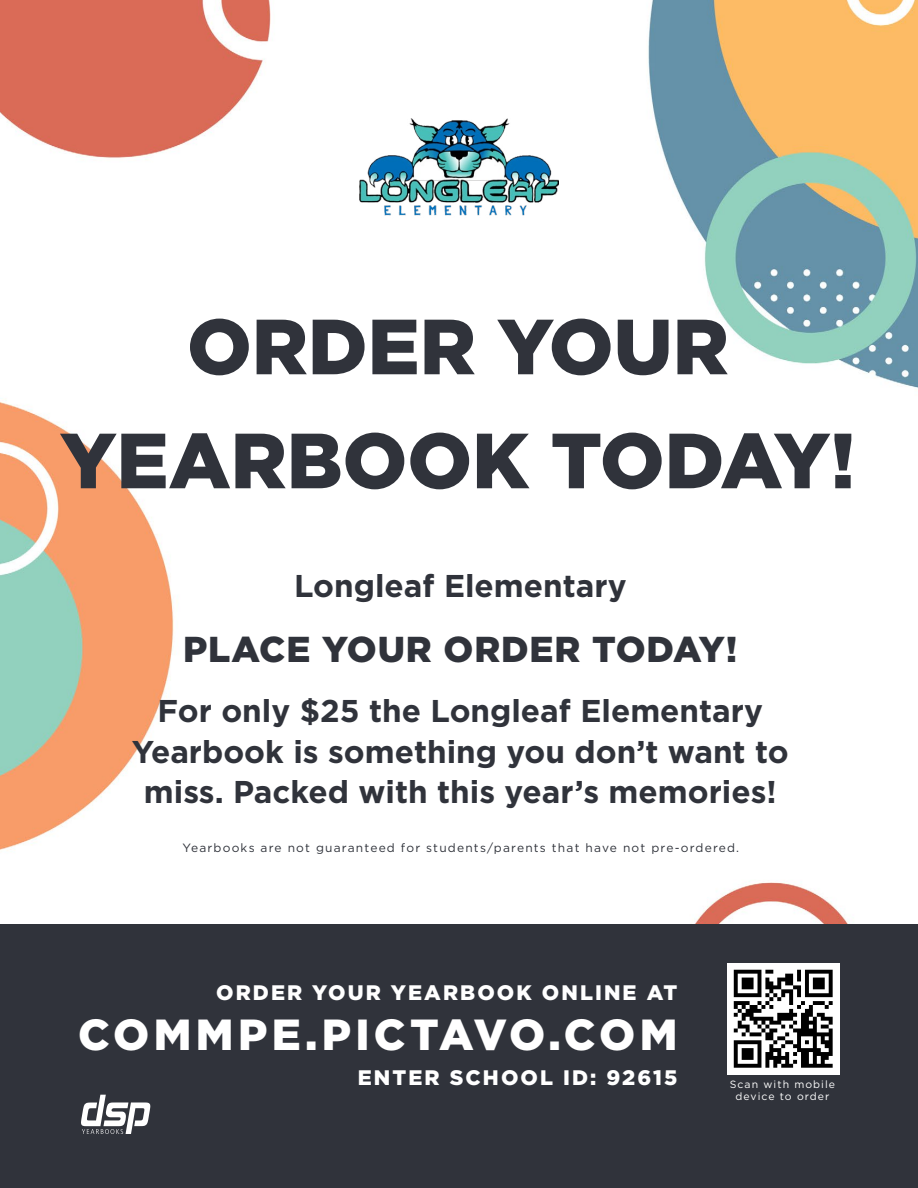
<style>
.page{position:relative;width:918px;height:1188px;background:#fff}
.page>*{position:absolute;margin:0;border:0;box-sizing:border-box;transform-origin:0 0}
.t1{font:900 78px/114px "Gotham";color:#30333b;text-align:center}
.t2{font:900 43.5px "Gotham";letter-spacing:.1em;color:#fff}
.t3{font:900 36px "Gotham";letter-spacing:.025em;color:#30333b}
.t4{font:700 31.5px/40.5px "Gotham";color:#30333b;text-align:center}
.t5{font:900 21px "Gotham";letter-spacing:.1em;color:#fff}
.t6{font:12px "Gotham";letter-spacing:.1em;color:#30333b}
.t7{font:10.5px/12.6px "Gotham";letter-spacing:.1em;color:#fff;text-align:center}
</style>
<div class="page">
<img style="left:0;top:0;width:918px;height:924px">
<div style="left:0;top:924px;width:918px;height:264px;background:#30333b"></div>
<img style="left:360px;top:118px;width:198px;height:100px">
<img style="left:728px;top:963px;width:111px;height:112px">
<svg style="left:81px;top:1095px;width:69px;height:39px"></svg>
<p class="t1" style="left:60px;top:289px;width:797px">ORDER YOUR<br>YEARBOOK TODAY!</p>
<p class="t4" style="left:294px;top:565px;width:334px">Longleaf Elementary</p>
<p class="t3" style="left:183px;top:625px;width:556px">PLACE YOUR ORDER TODAY!</p>
<p class="t4" style="left:132px;top:691px;width:658px">For only $25 the Longleaf Elementary<br>Yearbook is something you don’t want to miss. Packed with this year’s memories!</p>
<p class="t6" style="left:183px;top:840px;width:558px">Yearbooks are not guaranteed for students/parents that have not pre-ordered.</p>
<p class="t5" style="left:216px;top:979px;width:463px">ORDER YOUR YEARBOOK ONLINE AT</p>
<p class="t2" style="left:78px;top:1005px;width:601px">COMMPE.PICTAVO.COM</p>
<p class="t5" style="left:358px;top:1063px;width:321px">ENTER SCHOOL ID: 92615</p>
<p class="t7" style="left:730px;top:1077px;width:107px">Scan with mobile device to order</p>
</div>
